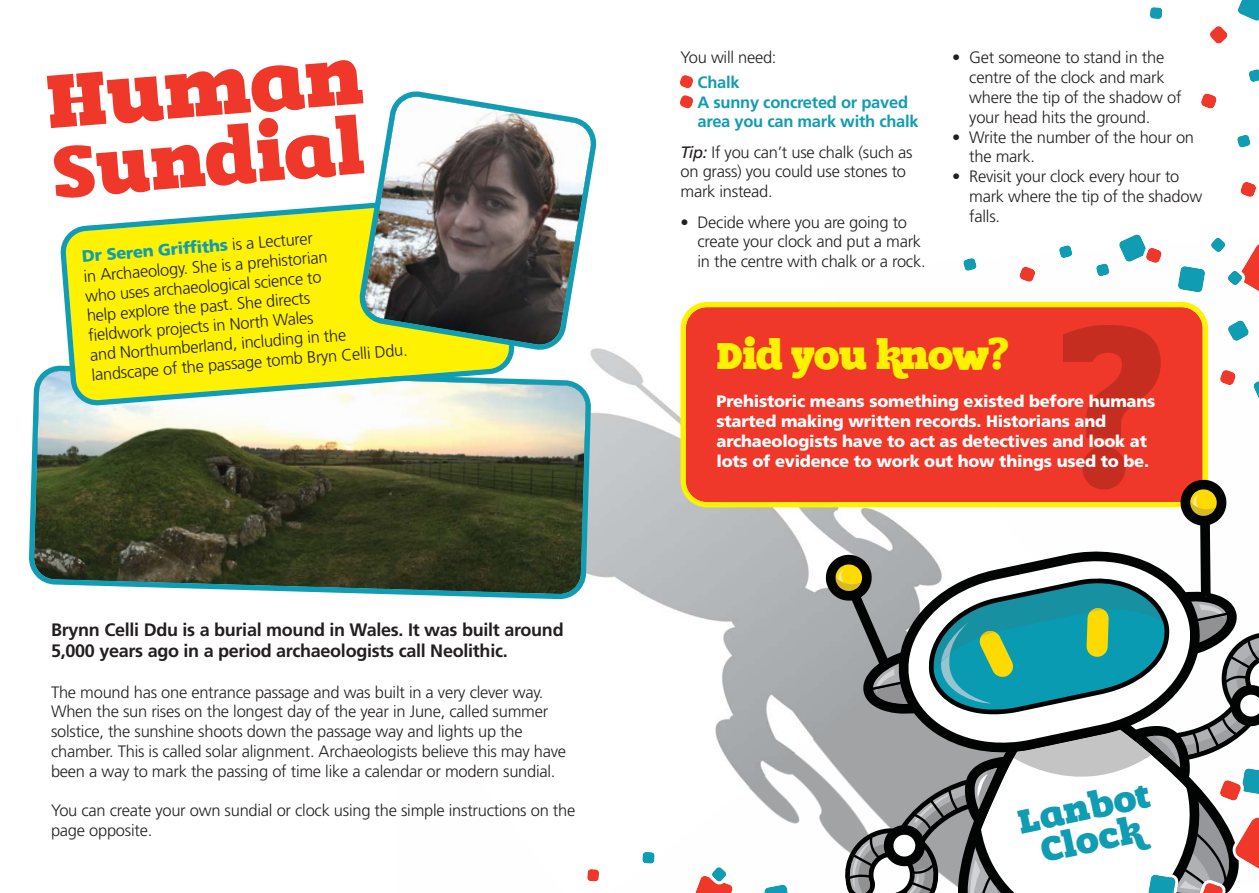
<style>
.page{position:relative;width:1259px;height:893px;background:#fff}
.page>*{position:absolute;margin:0;border:0;box-sizing:border-box;transform-origin:0 0}
.t1{font:81.75px "Romeral";color:#ef3829}
.t2{font:77.55px "Romeral";color:#ef3829}
.t3{font:40.5px "Romeral";letter-spacing:-.02em;color:#fff200}
.t4{font:36.3px/32.7px "Romeral";color:#109cb2;text-align:center}
.t5{font:700 18px/21.6px "Frutiger";letter-spacing:-.015em;color:#231f20}
.t6{font:300 16.5px/19.8px "Frutiger";letter-spacing:-.015em;color:#231f20}
.t7{font:900 16.5px/19.8px "Frutiger";letter-spacing:-.015em;color:#fff}
.t8{font:700 16.5px/19.8px "Frutiger";letter-spacing:-.015em;color:#109cb2}
.s1{font-weight:900;color:#109cb2}
.s2{font-weight:400;font-style:italic}
</style>
<div class="page">
<img style="left:556px;top:301px;width:483px;height:528px">
<svg style="left:680px;top:302px;width:525px;height:205px;background:#f05227"></svg>
<svg style="left:29px;top:365px;width:562px;height:234px;background:#69725e"></svg>
<svg style="left:60px;top:204px;width:455px;height:202px;background:#ebec38"></svg>
<svg style="left:358px;top:91px;width:240px;height:261px"></svg>
<svg style="left:680px;top:75px;width:13px;height:13px"></svg>
<svg style="left:680px;top:95px;width:13px;height:14px"></svg>
<svg style="left:642px;top:852px;width:13px;height:12px"></svg>
<svg style="left:764px;top:884px;width:24px;height:9px"></svg>
<svg style="left:1019px;top:266px;width:16px;height:16px"></svg>
<svg style="left:1240px;top:182px;width:16px;height:15px"></svg>
<svg style="left:1210px;top:0;width:49px;height:44px"></svg>
<svg style="left:1201px;top:93px;width:16px;height:16px"></svg>
<svg style="left:825px;top:316px;width:434px;height:577px"></svg>
<svg style="left:1237px;top:135px;width:14px;height:13px"></svg>
<svg style="left:963px;top:258px;width:14px;height:13px"></svg>
<svg style="left:1248px;top:69px;width:11px;height:13px"></svg>
<svg style="left:1150px;top:7px;width:13px;height:12px"></svg>
<svg style="left:1059px;top:245px;width:13px;height:13px"></svg>
<svg style="left:1096px;top:234px;width:66px;height:42px"></svg>
<svg style="left:587px;top:869px;width:12px;height:13px"></svg>
<svg style="left:1174px;top:238px;width:85px;height:64px"></svg>
<svg style="left:695px;top:867px;width:38px;height:26px"></svg>
<h1 class="t1" style="left:43px;top:65px;width:319px;rotate:-5deg">Human</h1>
<h2 class="t2" style="left:49px;top:138px;width:314px;rotate:-5deg">Sundial</h2>
<p class="t6" style="left:81px;top:248px;width:318px;rotate:-5deg"><span class="s1">Dr Seren Griffiths</span> is a Lecturer<br>in Archaeology. She is a prehistorian<br>who uses archaeological science to<br>help explore the past. She directs<br>fieldwork projects in North Wales<br>and Northumberland, including in the landscape of the passage tomb Bryn Celli Ddu.</p>
<p class="t5" style="left:51px;top:619px;width:514px">Brynn Celli Ddu is a burial mound in Wales. It was built around<br>5,000 years ago in a period archaeologists call Neolithic.</p>
<p class="t6" style="left:51px;top:683px;width:516px">The mound has one entrance passage and was built in a very clever way.<br>When the sun rises on the longest day of the year in June, called summer solstice, the sunshine shoots down the passage way and lights up the chamber. This is called solar alignment. Archaeologists believe this may have been a way to mark the passing of time like a calendar or modern sundial.</p>
<p class="t6" style="left:51px;top:802px;width:526px">You can create your own sundial or clock using the simple instructions on the page opposite.</p>
<p class="t6" style="left:680px;top:49px;width:97px">You will need:</p>
<p class="t8" style="left:697px;top:73px;width:223px">Chalk<br>A sunny concreted or paved area you can mark with chalk</p>
<p class="t6" style="left:680px;top:143px;width:234px"><span class="s2">Tip:</span> If you can’t use chalk (such as on grass) you could use stones to mark instead.</p>
<p class="t6" style="left:697px;top:213px;width:230px;text-indent:-17px">• Decide where you are going to create your clock and put a mark in the centre with chalk or a rock.</p>
<p class="t6" style="left:969px;top:49px;width:214px;text-indent:-17px">• Get someone to stand in the centre of the clock and mark where the tip of the shadow of your head hits the ground.</p>
<p class="t6" style="left:969px;top:128px;width:226px;text-indent:-17px">• Write the number of the hour on the mark.</p>
<p class="t6" style="left:969px;top:168px;width:234px;text-indent:-17px">• Revisit your clock every hour to mark where the tip of the shadow falls.</p>
<h3 class="t3" style="left:716px;top:338px;width:293px">Did you know?</h3>
<p class="t7" style="left:716px;top:392px;width:440px">Prehistoric means something existed before humans started making written records. Historians and archaeologists have to act as detectives and look at lots of evidence to work out how things used to be.</p>
<h3 class="t4" style="left:1016px;top:809px;width:135px;rotate:-12deg">Lanbot<br>Clock</h3>
</div>
